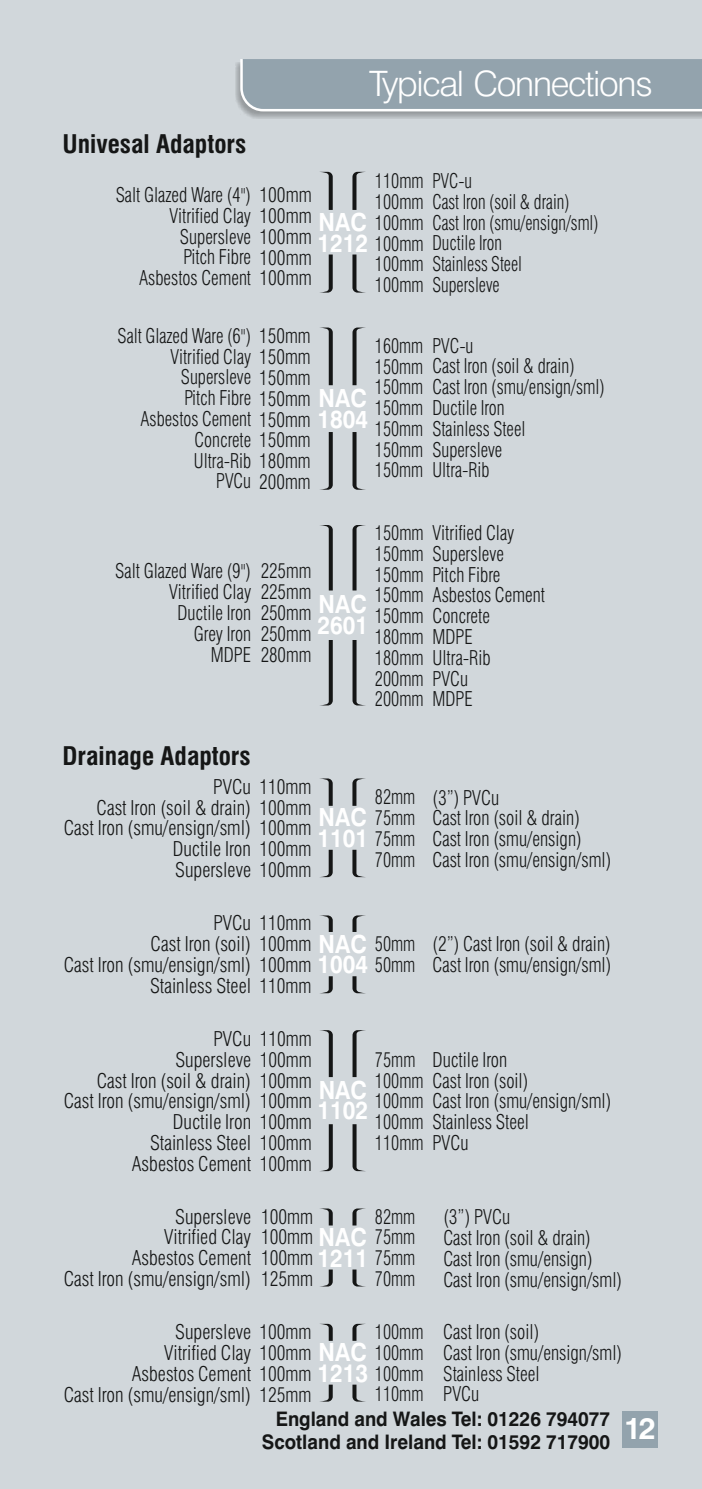
<style>
.page{position:relative;width:702px;height:1489px;background:#fff}
.page>*{position:absolute;margin:0;border:0;box-sizing:border-box;transform-origin:0 0}
.t1{font:300 35px "Swiss 721 BT";letter-spacing:-.035em;color:#fff}
.t2{font:700 25px/20.5px "Swiss 721 BT";color:#fff;scale:.89 1}
.t3{font:700 condensed 25px "Swiss 721 BT";color:#151616}
.t4{font:300 condensed 20px/20.8px "Swiss 721 BT";color:#151616;text-align:right;scale:.96 1}
.t5{font:300 condensed 20px/20.8px "Swiss 721 BT";color:#151616;scale:.87 1}
.t6{font:300 condensed 20px/20.8px "Swiss 721 BT";color:#151616;scale:.92 1}
.t7{font:300 condensed 20px/20.8px "Swiss 721 BT";color:#151616;text-align:right;scale:.89 1}
.t8{font:300 condensed 20px/20.8px "Swiss 721 BT";color:#151616;text-align:right;scale:.91 1}
.t9{font:700 20px/22.5px "Swiss 721 BT";color:#151616;scale:.94 1}
.t10{font:300 condensed 20px/20.8px "Swiss 721 BT";color:#151616;text-align:justify;scale:.86 1}
.t11{font:300 condensed 20px/20.8px "Swiss 721 BT";color:#151616;text-align:justify;scale:.93 1}
</style>
<div class="page">
<div style="left:0;top:0;width:702px;height:1488px;background:#d1d7db"></div>
<div style="left:235px;top:61px;width:467px;height:58px;background:#151616;opacity:.31"></div>
<svg style="left:239px;top:59px;width:463px;height:54px;background:#98a7b0"></svg>
<svg style="left:352px;top:172px;width:12px;height:38px"></svg>
<svg style="left:352px;top:254px;width:10px;height:38px"></svg>
<svg style="left:321px;top:172px;width:12px;height:38px"></svg>
<svg style="left:320px;top:327px;width:13px;height:58px"></svg>
<svg style="left:352px;top:327px;width:14px;height:58px"></svg>
<svg style="left:352px;top:525px;width:14px;height:65px"></svg>
<svg style="left:320px;top:525px;width:13px;height:65px"></svg>
<svg style="left:352px;top:640px;width:10px;height:65px"></svg>
<svg style="left:323px;top:640px;width:10px;height:65px"></svg>
<svg style="left:321px;top:849px;width:12px;height:28px"></svg>
<svg style="left:320px;top:778px;width:13px;height:27px"></svg>
<svg style="left:352px;top:849px;width:12px;height:28px"></svg>
<svg style="left:352px;top:976px;width:11px;height:17px"></svg>
<svg style="left:352px;top:1269px;width:10px;height:17px"></svg>
<svg style="left:352px;top:1384px;width:9px;height:17px"></svg>
<svg style="left:324px;top:1384px;width:9px;height:17px"></svg>
<svg style="left:352px;top:1323px;width:14px;height:17px"></svg>
<svg style="left:320px;top:1323px;width:13px;height:17px"></svg>
<svg style="left:352px;top:1208px;width:14px;height:17px"></svg>
<svg style="left:320px;top:1208px;width:13px;height:17px"></svg>
<svg style="left:323px;top:1269px;width:10px;height:17px"></svg>
<svg style="left:322px;top:976px;width:11px;height:17px"></svg>
<svg style="left:321px;top:1124px;width:12px;height:47px"></svg>
<svg style="left:352px;top:1124px;width:12px;height:47px"></svg>
<svg style="left:352px;top:1030px;width:14px;height:47px"></svg>
<svg style="left:320px;top:1030px;width:13px;height:47px"></svg>
<svg style="left:352px;top:915px;width:14px;height:16px"></svg>
<svg style="left:320px;top:915px;width:13px;height:16px"></svg>
<svg style="left:352px;top:778px;width:14px;height:27px"></svg>
<svg style="left:352px;top:432px;width:9px;height:57px"></svg>
<svg style="left:324px;top:432px;width:9px;height:57px"></svg>
<svg style="left:324px;top:254px;width:9px;height:38px"></svg>
<div style="left:621px;top:1410px;width:36px;height:37px;background:#93a3ad"></div>
<h1 class="t1" style="left:369px;top:70px;width:285px">Typical Connections</h1>
<p class="t3" style="left:63px;top:134px;width:185px">Univesal Adaptors</p>
<p class="t8" style="left:116px;top:186px;width:217px">Salt Glazed Ware (4") 100mm<br>Vitrified Clay 100mm<br>Supersleve 100mm<br>Pitch Fibre 100mm<br>Asbestos Cement 100mm</p>
<p class="t2" style="left:317px;top:214px;width:58px">NAC<br>1212</p>
<p class="t5" style="left:375px;top:172px;width:259px">110mm PVC-u<br>100mm Cast Iron (soil &amp; drain)<br>100mm Cast Iron (smu/ensign/sml)<br>100mm Ductile Iron<br>100mm Stainless Steel<br>100mm Supersleve</p>
<p class="t7" style="left:117px;top:327px;width:218px">Salt Glazed Ware (6") 150mm<br>Vitrified Clay 150mm<br>Supersleve 150mm<br>Pitch Fibre 150mm<br>Asbestos Cement 150mm<br>Concrete 150mm<br>Ultra-Rib 180mm<br>PVCu 200mm</p>
<p class="t10" style="left:375px;top:337px;width:58px">160mm 150mm 150mm 150mm 150mm 150mm 150mm</p>
<p class="t7" style="left:432px;top:337px;width:195px;text-align:left">PVC-u<br>Cast Iron (soil &amp; drain)<br>Cast Iron (smu/ensign/sml)<br>Ductile Iron<br>Stainless Steel<br>Supersleve<br>Ultra-Rib</p>
<p class="t2" style="left:317px;top:390px;width:58px">NAC<br>1804</p>
<p class="t8" style="left:115px;top:563px;width:151px">Salt Glazed Ware (9")<br>Vitrified Clay<br>Ductile Iron<br>Grey Iron<br>MDPE</p>
<p class="t8" style="left:261px;top:563px;width:57px;text-align:justify">225mm 225mm 250mm 250mm 280mm</p>
<p class="t2" style="left:317px;top:596px;width:58px">NAC<br>2601</p>
<p class="t5" style="left:375px;top:524px;width:197px">150mm Vitrified Clay<br>150mm Supersleve<br>150mm Pitch Fibre<br>150mm Asbestos Cement<br>150mm Concrete<br>180mm MDPE<br>180mm Ultra-Rib<br>200mm PVCu<br>200mm MDPE</p>
<p class="t3" style="left:63px;top:746px;width:190px">Drainage Adaptors</p>
<p class="t4" style="left:64px;top:778px;width:259px">PVCu 110mm<br>Cast Iron (soil &amp; drain) 100mm<br>Cast Iron (smu/ensign/sml) 100mm<br>Ductile Iron 100mm<br>Supersleve 100mm</p>
<p class="t2" style="left:317px;top:809px;width:58px">NAC<br>1101</p>
<p class="t5" style="left:375px;top:788px;width:48px;text-align:justify">82mm 75mm 75mm 70mm</p>
<p class="t6" style="left:432px;top:789px;width:196px">(3”) PVCu<br>Cast Iron (soil &amp; drain)<br>Cast Iron (smu/ensign)<br>Cast Iron (smu/ensign/sml)</p>
<p class="t4" style="left:64px;top:914px;width:259px">PVCu 110mm<br>Cast Iron (soil) 100mm<br>Cast Iron (smu/ensign/sml) 100mm<br>Stainless Steel 110mm</p>
<p class="t2" style="left:317px;top:935px;width:58px">NAC<br>1004</p>
<p class="t5" style="left:375px;top:935px;width:48px">50mm<br>50mm</p>
<p class="t6" style="left:432px;top:935px;width:196px">(2”) Cast Iron (soil &amp; drain)<br>Cast Iron (smu/ensign/sml)</p>
<p class="t4" style="left:64px;top:1030px;width:260px">PVCu 110mm<br>Supersleve 100mm<br>Cast Iron (soil &amp; drain) 100mm<br>Cast Iron (smu/ensign/sml) 100mm<br>Ductile Iron 100mm<br>Stainless Steel 100mm<br>Asbestos Cement 100mm</p>
<p class="t2" style="left:317px;top:1082px;width:58px">NAC<br>1102</p>
<p class="t6" style="left:432px;top:1051px;width:83px">Ductile Iron</p>
<p class="t5" style="left:375px;top:1051px;width:273px">75mm<br>100mm Cast Iron (soil)<br>100mm Cast Iron (smu/ensign/sml)<br>100mm Stainless Steel<br>110mm PVCu</p>
<p class="t4" style="left:64px;top:1207px;width:197px">Supersleve<br>Vitrified Clay<br>Asbestos Cement<br>Cast Iron (smu/ensign/sml)</p>
<p class="t5" style="left:375px;top:1207px;width:48px;text-align:justify">82mm 75mm 75mm 70mm</p>
<p class="t6" style="left:443px;top:1208px;width:196px">(3”) PVCu<br>Cast Iron (soil &amp; drain)<br>Cast Iron (smu/ensign)<br>Cast Iron (smu/ensign/sml)</p>
<p class="t11" style="left:261px;top:1207px;width:57px">100mm 100mm 100mm 125mm</p>
<p class="t2" style="left:317px;top:1229px;width:58px">NAC<br>1211</p>
<p class="t4" style="left:64px;top:1323px;width:259px">Supersleve 100mm<br>Vitrified Clay 100mm<br>Asbestos Cement 100mm<br>Cast Iron (smu/ensign/sml) 125mm</p>
<p class="t6" style="left:443px;top:1323px;width:196px">Cast Iron (soil)<br>Cast Iron (smu/ensign/sml)<br>Stainless Steel<br>PVCu</p>
<p class="t5" style="left:375px;top:1323px;width:57px;text-align:justify">100mm 100mm 100mm 110mm</p>
<p class="t2" style="left:317px;top:1344px;width:58px">NAC<br>1213</p>
<p class="t9" style="left:262px;top:1409px;width:420px;text-indent:14px">England and Wales Tel: 01226 794077<br>Scotland and Ireland Tel: 01592 717900 <sup>12</sup></p>
</div>
